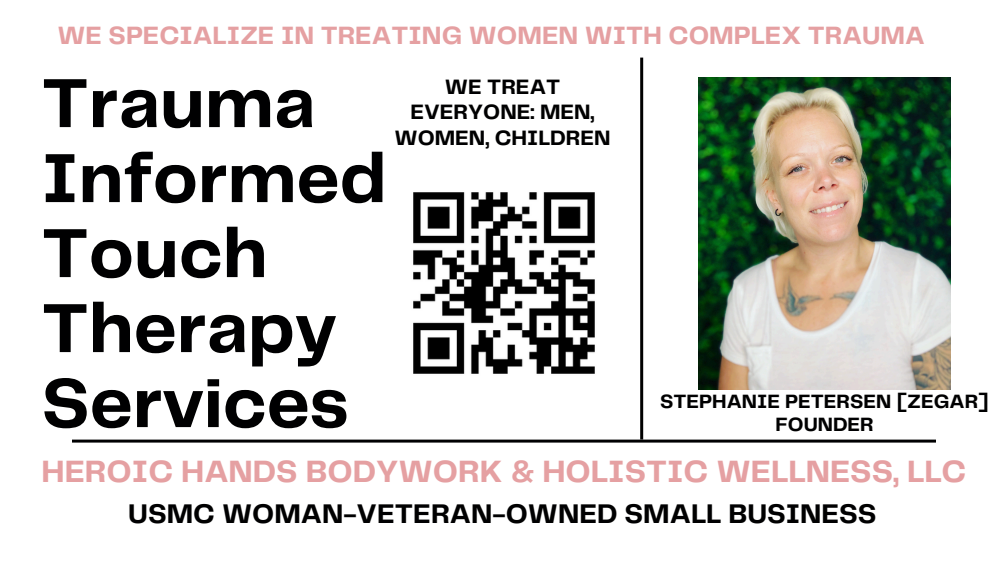
<style>
.page{position:relative;width:1008px;height:576px;background:#fff}
.page>*{position:absolute;margin:0;border:0;box-sizing:border-box;transform-origin:0 0}
.t1{font:700 72px/75.2px "Telegraf";color:#000001}
.t2{font:700 32px "Telegraf";color:#e5a0a2}
.t3{font:700 28px "Telegraf";color:#000001}
.t4{font:700 26px "Telegraf";color:#e5a0a2}
.t5{font:700 21.6px/25.2px "Telegraf";color:#000001;text-align:center}
.t6{font:700 20px/23.2px "Telegraf";color:#000001;text-align:center}
</style>
<div class="page">
<hr style="left:640px;top:58px;width:3px;height:382px;background:#000001">
<hr style="left:72px;top:440px;width:864px;height:3px;background:#000001">
<img style="left:699px;top:78px;width:252px;height:312px">
<img style="left:413px;top:192px;width:182px;height:182px">
<p class="t4" style="left:58px;top:24px;width:869px">WE SPECIALIZE IN TREATING WOMEN WITH COMPLEX TRAUMA</p>
<p class="t1" style="left:42px;top:69px;width:346px">Trauma<br>Informed<br>Touch<br>Therapy<br>Services</p>
<p class="t2" style="left:42px;top:458px;width:926px">HEROIC HANDS BODYWORK &amp; HOLISTIC WELLNESS, LLC</p>
<p class="t3" style="left:128px;top:502px;width:750px">USMC WOMAN-VETERAN-OWNED SMALL BUSINESS</p>
<h3 class="t5" style="left:394px;top:76px;width:218px">WE TREAT<br>EVERYONE: MEN,<br>WOMEN, CHILDREN</h3>
<h2 class="t6" style="left:660px;top:391px;width:331px">STEPHANIE PETERSEN [ZEGAR]<br>FOUNDER</h2>
</div>
